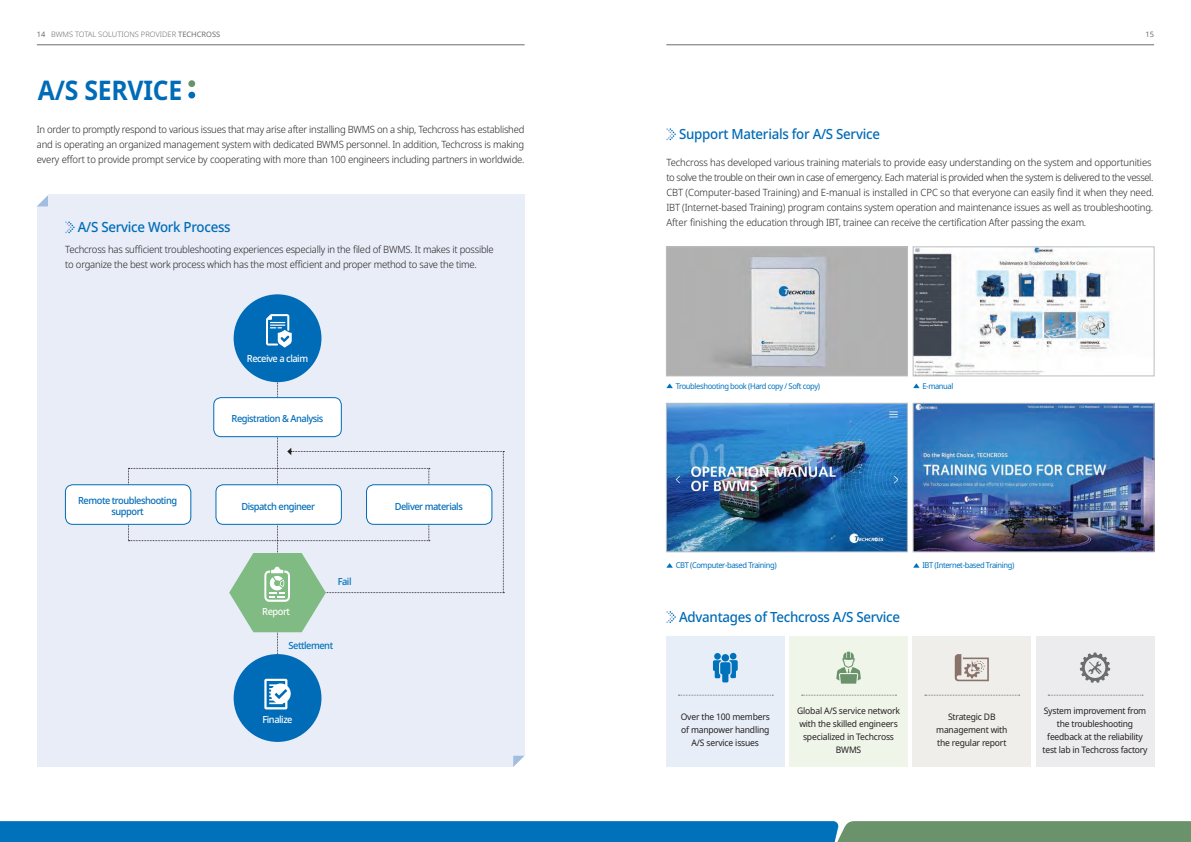
<style>
.page{position:relative;width:1191px;height:842px;background:#fff}
.page>*{position:absolute;margin:0;border:0;box-sizing:border-box;transform-origin:0 0}
.영문기본{font:700 27px "Noto Sans";letter-spacing:-.01em;color:#006bb7;scale:.92 1}
.본문_영_-9{font:500 14px "Noto Sans";letter-spacing:-.02em;color:#006bb7;scale:.95 1}
.본문_영_-9-2{font:300 10px/15px "Noto Sans";letter-spacing:-.02em;color:#231f20;scale:.95 1}
.본문_영_-9-3{font:500 9.8px/11.3px "Noto Sans";letter-spacing:-.05em;color:#006bb7;text-align:center;scale:.95 1}
.본문_영_-9-4{font:500 9.8px "Noto Sans";letter-spacing:-.05em;color:#fff;scale:.95 1}
.본문_영_-9-5{font:500 9.8px "Noto Sans";letter-spacing:-.05em;color:#0072bc;scale:.95 1}
.본문_영_-9-6{font:9px/13px "Noto Sans";letter-spacing:-.02em;color:#231f20;text-align:center;scale:.95 1}
.본문_영_-9-7{font:8px "Noto Sans";letter-spacing:-.05em;color:#0072bc;scale:.95 1}
.t1{font:300 7.5px "Noto Sans";color:#6c6d70}
.t2{font:7.5px "Noto Sans";color:#6c6d70}
.s1{font-weight:400}
</style>
<div class="page">
<hr style="left:666px;top:45px;width:488px;height:1px;background:#6c6d70">
<hr style="left:37px;top:45px;width:487px;height:1px;background:#6c6d70">
<div style="left:37px;top:195px;width:487px;height:572px;background:#e8edf7"></div>
<svg style="left:666px;top:611px;width:10px;height:12px"></svg>
<svg style="left:65px;top:221px;width:10px;height:12px"></svg>
<div style="left:188px;top:80px;width:7px;height:7px;background:#6a936c;border-radius:50%"></div>
<div style="left:188px;top:92px;width:7px;height:6px;background:#006bb7;border-radius:50%"></div>
<svg style="left:666px;top:128px;width:10px;height:12px"></svg>
<div style="left:666px;top:247px;width:241px;height:129px;background:#b0b0b0"></div>
<img style="left:715px;top:256px;width:112px;height:112px">
<img style="left:668px;top:405px;width:237px;height:145px">
<div style="left:666px;top:403px;width:241px;height:149px;border:1px solid #bcbdc0"></div>
<img style="left:915px;top:249px;width:197px;height:125px">
<div style="left:913px;top:247px;width:241px;height:129px;border:1px solid #bcbdc0"></div>
<img style="left:915px;top:405px;width:237px;height:145px">
<div style="left:913px;top:403px;width:241px;height:149px;border:1px solid #bcbdc0"></div>
<svg style="left:666px;top:383px;width:7px;height:5px"></svg>
<svg style="left:666px;top:563px;width:7px;height:5px"></svg>
<svg style="left:913px;top:383px;width:6px;height:5px"></svg>
<svg style="left:913px;top:563px;width:6px;height:5px"></svg>
<div style="left:65px;top:485px;width:126px;height:39px;background:#fff;border-radius:7px"></div>
<div style="left:65px;top:484px;width:126px;height:41px;border:1px solid #006bb7;border-radius:7px"></div>
<div style="left:666px;top:637px;width:118px;height:130px;background:#e8eef8"></div>
<svg style="left:678px;top:695px;width:95px;height:1px"></svg>
<svg style="left:713px;top:653px;width:24px;height:29px"></svg>
<div style="left:789px;top:637px;width:118px;height:130px;background:#f0f5ea"></div>
<svg style="left:801px;top:695px;width:95px;height:1px"></svg>
<div style="left:912px;top:637px;width:119px;height:130px;background:#f0eeeb"></div>
<svg style="left:925px;top:695px;width:94px;height:1px"></svg>
<div style="left:1036px;top:637px;width:118px;height:130px;background:#ececee"></div>
<svg style="left:1048px;top:695px;width:95px;height:1px"></svg>
<svg style="left:836px;top:652px;width:25px;height:32px"></svg>
<svg style="left:954px;top:654px;width:34px;height:27px"></svg>
<svg style="left:1079px;top:652px;width:31px;height:31px"></svg>
<svg style="left:513px;top:754px;width:12px;height:13px"></svg>
<svg style="left:37px;top:194px;width:13px;height:13px"></svg>
<div style="left:234px;top:654px;width:87px;height:88px;background:#006bb7;border-radius:50%"></div>
<div style="left:234px;top:294px;width:87px;height:88px;background:#006bb7;border-radius:50%"></div>
<svg style="left:128px;top:314px;width:376px;height:395px"></svg>
<svg style="left:0;top:821px;width:1191px;height:21px"></svg>
<p class="t1" style="left:37px;top:29px;width:185px"><span class="s1">14</span> BWMS TOTAL SOLUTIONS PROVIDER <span class="s1">TECHCROSS</span></p>
<p class="t2" style="left:1145px;top:29px;width:10px">15</p>
<p class="영문기본" style="left:38px;top:71px;width:159px">A/S SERVICE</p>
<p class="본문_영_-9-2" style="left:37px;top:122px;width:514px">In order to promptly respond to various issues that may arise after installing BWMS on a ship, Techcross has established</p>
<p class="본문_영_-9-2" style="left:37px;top:137px;width:514px">and is operating an organized management system with dedicated BWMS personnel. In addition, Techcross is making</p>
<p class="본문_영_-9-2" style="left:37px;top:152px;width:515px">every effort to provide prompt service by cooperating with more than 100 engineers including partners in worldwide.</p>
<p class="본문_영_-9" style="left:78px;top:217px;width:162px">A/S Service Work Process</p>
<p class="본문_영_-9-2" style="left:65px;top:243px;width:453px">Techcross has sufficient troubleshooting experiences especially in the filed of BWMS. It makes it possible to organize the best work process which has the most efficient and proper method to save the time.</p>
<p class="본문_영_-9-4" style="left:247px;top:351px;width:66px">Receive a claim</p>
<p class="본문_영_-9-3" style="left:232px;top:413px;width:98px">Registration &amp; Analysis</p>
<p class="본문_영_-9-3" style="left:78px;top:495px;width:106px">Remote troubleshooting support</p>
<p class="본문_영_-9-3" style="left:395px;top:501px;width:73px">Deliver materials</p>
<p class="본문_영_-9-3" style="left:241px;top:501px;width:79px">Dispatch engineer</p>
<p class="본문_영_-9-4" style="left:262px;top:604px;width:31px">Report</p>
<p class="본문_영_-9-5" style="left:338px;top:575px;width:16px">Fail</p>
<p class="본문_영_-9-5" style="left:288px;top:638px;width:49px">Settlement</p>
<p class="본문_영_-9-4" style="left:262px;top:713px;width:33px">Finalize</p>
<p class="본문_영_-9" style="left:679px;top:124px;width:213px">Support Materials for A/S Service</p>
<p class="본문_영_-9-2" style="left:666px;top:156px;width:514px">Techcross has developed various training materials to provide easy understanding on the system and opportunities to solve the trouble on their own in case of emergency. Each material is provided when the system is delivered to the vessel.</p>
<p class="본문_영_-9-2" style="left:666px;top:186px;width:515px">CBT (Computer-based Training) and E-manual is installed in CPC so that everyone can easily find it when they need.</p>
<p class="본문_영_-9-2" style="left:666px;top:201px;width:514px">IBT (Internet-based Training) program contains system operation and maintenance issues as well as troubleshooting.</p>
<p class="본문_영_-9-2" style="left:666px;top:216px;width:443px">After finishing the education through IBT, trainee can receive the certification After passing the exam.</p>
<p class="본문_영_-9-7" style="left:675px;top:380px;width:154px">Troubleshooting book (Hard copy / Soft copy)</p>
<p class="본문_영_-9-7" style="left:922px;top:380px;width:34px">E-manual</p>
<p class="본문_영_-9-7" style="left:675px;top:560px;width:108px">CBT (Computer-based Training)</p>
<p class="본문_영_-9" style="left:679px;top:607px;width:234px">Advantages of Techcross A/S Service</p>
<p class="본문_영_-9-7" style="left:922px;top:560px;width:98px">IBT (Internet-based Training)</p>
<p class="본문_영_-9-6" style="left:680px;top:711px;width:95px">Over the 100 members</p>
<p class="본문_영_-9-6" style="left:681px;top:724px;width:94px">of manpower handling</p>
<p class="본문_영_-9-6" style="left:691px;top:737px;width:72px">A/S service issues</p>
<p class="본문_영_-9-6" style="left:797px;top:704px;width:110px">Global A/S service network with the skilled engineers specialized in Techcross</p>
<p class="본문_영_-9-6" style="left:836px;top:743px;width:28px">BWMS</p>
<p class="본문_영_-9-6" style="left:948px;top:711px;width:52px">Strategic DB</p>
<p class="본문_영_-9-6" style="left:936px;top:724px;width:77px">management with</p>
<p class="본문_영_-9-6" style="left:937px;top:737px;width:74px">the regular report</p>
<p class="본문_영_-9-6" style="left:1043px;top:704px;width:109px">System improvement from</p>
<p class="본문_영_-9-6" style="left:1056px;top:717px;width:82px">the troubleshooting</p>
<p class="본문_영_-9-6" style="left:1047px;top:730px;width:102px">feedback at the reliability</p>
<p class="본문_영_-9-6" style="left:1042px;top:743px;width:112px">test lab in Techcross factory</p>
</div>
